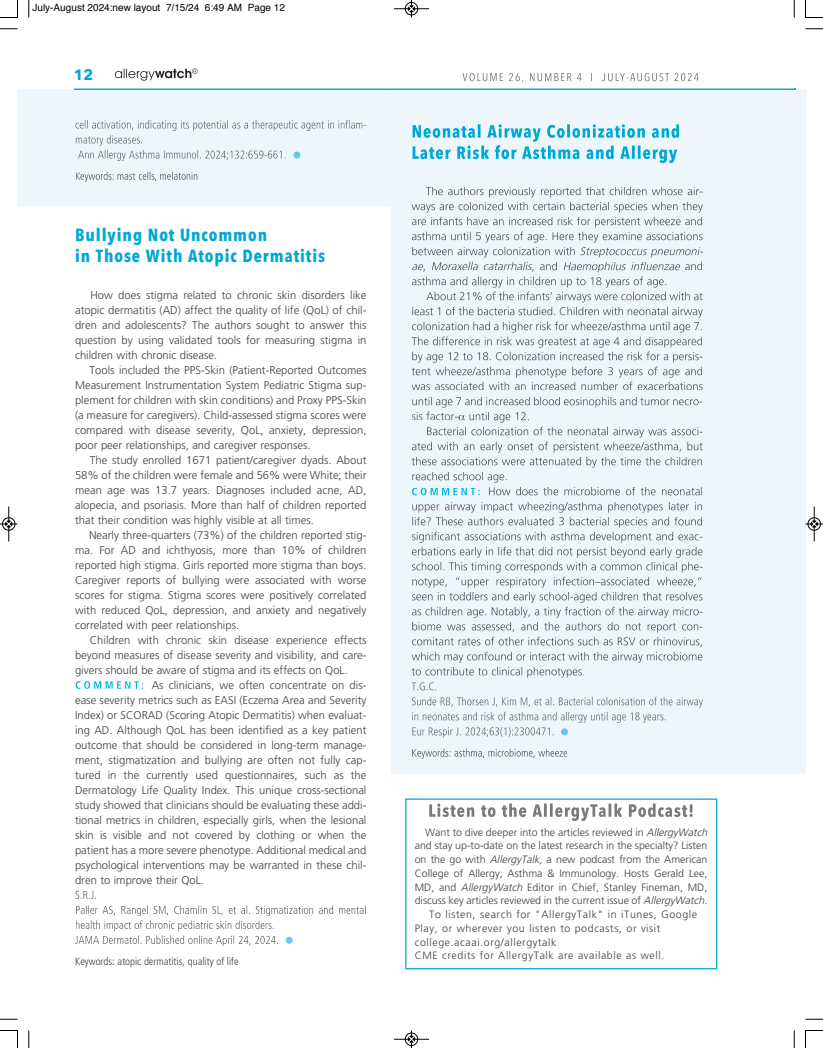
<style>
.page{position:relative;width:823px;height:1048px;background:#fff}
.page>*{position:absolute;margin:0;border:0;box-sizing:border-box;transform-origin:0 0}
.t1{font:700 17.5px/21.2px "Avenir Next Condensed";letter-spacing:.05em;color:#00a7d5}
.t2{font:700 15px "Avenir Next";color:#00a7d5}
.t3{font:300 11.25px/15px "Frutiger LT Std";color:#3e3e3f;text-align:justify}
.t4{font:300 10.62px "Frutiger LT Std";color:#3e3e3f}
.t5{font:300 10.62px "Frutiger LT Std";letter-spacing:.055em;color:#3e3e3f}
.t6{font:300 condensed 10.62px "Frutiger LT Std";color:#3e3e3f}
.t7{font:10px "Helvetica";color:#000}
.s1{font-style:italic}
</style>
<div class="page">
<svg style="left:75px;top:681px;width:68px;height:8px"></svg>
<svg style="left:76px;top:891px;width:20px;height:8px"></svg>
<svg style="left:75px;top:905px;width:94px;height:39px"></svg>
<div style="left:18px;top:89px;width:372px;height:118px;background:#edf7fb"></div>
<svg style="left:75px;top:120px;width:90px;height:41px;background:#dce6ea"></svg>
<svg style="left:76px;top:172px;width:70px;height:10px"></svg>
<svg style="left:462px;top:73px;width:80px;height:9px"></svg>
<svg style="left:601px;top:73px;width:62px;height:8px"></svg>
<svg style="left:115px;top:68px;width:82px;height:13px"></svg>
<svg style="left:286px;top:936px;width:7px;height:7px"></svg>
<div style="left:405px;top:798px;width:312px;height:171px;border:1px solid #00a7d5"></div>
<svg style="left:429px;top:803px;width:66px;height:14px"></svg>
<svg style="left:293px;top:151px;width:7px;height:7px"></svg>
<svg style="left:391px;top:89px;width:414px;height:685px;background:#e3eef3"></svg>
<svg style="left:412px;top:125px;width:60px;height:13px"></svg>
<svg style="left:412px;top:146px;width:67px;height:13px"></svg>
<svg style="left:411px;top:187px;width:112px;height:38px;background:#d9e2e6"></svg>
<svg style="left:532px;top:262px;width:25px;height:10px"></svg>
<svg style="left:563px;top:247px;width:99px;height:25px;background:#d6dfe3"></svg>
<svg style="left:685px;top:262px;width:17px;height:8px"></svg>
<svg style="left:412px;top:232px;width:104px;height:53px;background:#d8e1e5"></svg>
<svg style="left:426px;top:291px;width:103px;height:9px"></svg>
<svg style="left:412px;top:306px;width:85px;height:9px"></svg>
<svg style="left:412px;top:322px;width:86px;height:8px"></svg>
<svg style="left:411px;top:336px;width:95px;height:9px"></svg>
<svg style="left:411px;top:352px;width:106px;height:23px;background:#d6dfe3"></svg>
<svg style="left:411px;top:382px;width:72px;height:8px"></svg>
<svg style="left:411px;top:442px;width:91px;height:23px;background:#d6dfe3"></svg>
<svg style="left:412px;top:472px;width:85px;height:8px"></svg>
<svg style="left:412px;top:487px;width:67px;height:8px"></svg>
<svg style="left:489px;top:487px;width:107px;height:8px"></svg>
<svg style="left:412px;top:502px;width:91px;height:23px;background:#d5dee2"></svg>
<svg style="left:412px;top:531px;width:97px;height:69px;background:#d9e2e6"></svg>
<svg style="left:412px;top:607px;width:92px;height:23px;background:#d5dee2"></svg>
<svg style="left:412px;top:637px;width:78px;height:8px"></svg>
<svg style="left:411px;top:651px;width:101px;height:24px;background:#d7e0e4"></svg>
<svg style="left:411px;top:682px;width:25px;height:8px"></svg>
<svg style="left:412px;top:697px;width:76px;height:9px"></svg>
<svg style="left:412px;top:712px;width:71px;height:8px"></svg>
<svg style="left:412px;top:727px;width:87px;height:10px"></svg>
<svg style="left:412px;top:748px;width:69px;height:11px"></svg>
<svg style="left:74px;top:88px;width:721px;height:2px"></svg>
<hr style="left:391px;top:89px;width:403px;height:1px;background:#00aad7">
<svg style="left:561px;top:728px;width:7px;height:7px"></svg>
<svg style="left:28px;top:0;width:2px;height:18px"></svg>
<svg style="left:0;top:28px;width:18px;height:2px"></svg>
<svg style="left:793px;top:0;width:2px;height:18px"></svg>
<svg style="left:805px;top:28px;width:17px;height:2px"></svg>
<svg style="left:28px;top:1030px;width:2px;height:18px"></svg>
<svg style="left:0;top:1018px;width:18px;height:2px"></svg>
<svg style="left:793px;top:1030px;width:2px;height:18px"></svg>
<svg style="left:805px;top:1018px;width:17px;height:2px"></svg>
<svg style="left:0;top:0;width:18px;height:18px"></svg>
<svg style="left:805px;top:0;width:17px;height:18px"></svg>
<svg style="left:0;top:1030px;width:18px;height:18px"></svg>
<svg style="left:805px;top:1030px;width:17px;height:18px"></svg>
<hr style="left:394px;top:9px;width:35px;height:1px;background:#000">
<div style="left:405px;top:2px;width:13px;height:13px;border:1px solid #000;border-radius:50%"></div>
<svg style="left:408px;top:0;width:6px;height:18px"></svg>
<hr style="left:394px;top:1039px;width:35px;height:1px;background:#000">
<div style="left:405px;top:1032px;width:13px;height:13px;border:1px solid #000;border-radius:50%"></div>
<svg style="left:408px;top:1030px;width:6px;height:18px"></svg>
<hr style="left:9px;top:506px;width:1px;height:35px;background:#000">
<div style="left:2px;top:517px;width:13px;height:13px;border:1px solid #000;border-radius:50%"></div>
<svg style="left:0;top:521px;width:18px;height:6px"></svg>
<hr style="left:814px;top:506px;width:1px;height:35px;background:#000">
<div style="left:807px;top:517px;width:13px;height:13px;border:1px solid #000;border-radius:50%"></div>
<svg style="left:805px;top:521px;width:17px;height:6px"></svg>
<svg style="left:412px;top:397px;width:116px;height:38px;background:#d8e1e5"></svg>
<p class="t7" style="left:32px;top:4px;width:254px">July-August 2024:new layout 7/15/24 6:49 AM Page 12</p>
<h2 class="t2" style="left:74px;top:65px;width:21px">12</h2>
<h1 class="t1" style="left:75px;top:225px;width:251px">Bullying Not Uncommon<br>in Those With Atopic Dermatitis</h1>
<p class="t3" style="left:75px;top:288px;width:293px;text-indent:15px">How does stigma related to chronic skin disorders like atopic dermatitis (AD) affect the quality of life (QoL) of chil&shy;dren and adolescents? The authors sought to answer this question by using validated tools for measuring stigma in children with chronic disease.</p>
<p class="t3" style="left:75px;top:363px;width:293px;text-indent:14px">Tools included the PPS-Skin (Patient-Reported Outcomes Measurement Instrumentation System Pediatric Stigma sup&shy;plement for children with skin conditions) and Proxy PPS-Skin (a measure for caregivers). Child-assessed stigma scores were compared with disease severity, QoL, anxiety, depression, poor peer relationships, and caregiver responses.</p>
<p class="t3" style="left:75px;top:453px;width:293px;text-indent:15px">The study enrolled 1671 patient/caregiver dyads. About 58% of the children were female and 56% were White; their mean age was 13.7 years. Diagnoses included acne, AD, alopecia, and psoriasis. More than half of children reported that their condition was highly visible at all times.</p>
<p class="t3" style="left:75px;top:528px;width:293px;text-indent:14px">Nearly three-quarters (73%) of the children reported stig&shy;ma. For AD and ichthyosis, more than 10% of children reported high stigma. Girls reported more stigma than boys.<br>Caregiver reports of bullying were associated with worse scores for stigma. Stigma scores were positively correlated with reduced QoL, depression, and anxiety and negatively correlated with peer relationships.</p>
<p class="t3" style="left:90px;top:633px;width:278px">Children with chronic skin disease experience effects</p>
<p class="t3" style="left:75px;top:648px;width:293px">beyond measures of disease severity and visibility, and care-</p>
<p class="t3" style="left:75px;top:663px;width:274px">givers should be aware of stigma and its effects on QoL.</p>
<p class="t3" style="left:152px;top:678px;width:216px">As clinicians, we often concentrate on dis-</p>
<p class="t3" style="left:75px;top:693px;width:293px">ease severity metrics such as EASI (Eczema Area and Severity</p>
<p class="t3" style="left:75px;top:708px;width:293px">Index) or SCORAD (Scoring Atopic Dermatitis) when evaluat-</p>
<p class="t3" style="left:75px;top:723px;width:293px">ing AD. Although QoL has been identified as a key patient</p>
<p class="t3" style="left:75px;top:738px;width:293px">outcome that should be considered in long-term manage-</p>
<p class="t3" style="left:75px;top:753px;width:293px">ment, stigmatization and bullying are often not fully cap-</p>
<p class="t3" style="left:75px;top:768px;width:293px">tured in the currently used questionnaires, such as the</p>
<p class="t3" style="left:75px;top:783px;width:293px">Dermatology Life Quality Index. This unique cross-sectional</p>
<p class="t3" style="left:75px;top:798px;width:293px">study showed that clinicians should be evaluating these addi-</p>
<p class="t3" style="left:75px;top:813px;width:293px">tional metrics in children, especially girls, when the lesional</p>
<p class="t3" style="left:75px;top:828px;width:293px">skin is visible and not covered by clothing or when the</p>
<p class="t3" style="left:75px;top:843px;width:293px">patient has a more severe phenotype. Additional medical and</p>
<p class="t3" style="left:75px;top:858px;width:293px">psychological interventions may be warranted in these chil-</p>
<p class="t3" style="left:75px;top:873px;width:130px">dren to improve their QoL.</p>
<p class="t6" style="left:75px;top:957px;width:165px">Keywords: atopic dermatitis, quality of life</p>
<p class="t4" style="left:425px;top:827px;width:286px">Want to dive deeper into the articles reviewed in <span class="s1">AllergyWatch</span></p>
<p class="t4" style="left:414px;top:841px;width:294px">and stay up-to-date on the latest research in the specialty? Listen</p>
<p class="t4" style="left:414px;top:855px;width:294px">on the go with <span class="s1">AllergyTalk,</span> a new podcast from the American</p>
<p class="t4" style="left:414px;top:868px;width:294px">College of Allergy, Asthma &amp; Immunology. Hosts Gerald Lee,</p>
<p class="t4" style="left:414px;top:882px;width:294px">MD, and <span class="s1">AllergyWatch</span> Editor in Chief, Stanley Fineman, MD,</p>
<p class="t4" style="left:414px;top:896px;width:296px">discuss key articles reviewed in the current issue of <span class="s1">AllergyWatch.</span></p>
<p class="t5" style="left:429px;top:910px;width:269px">To listen, search for "AllergyTalk" in iTunes, Google</p>
<p class="t5" style="left:414px;top:923px;width:247px">Play, or wherever you listen to podcasts, or visit</p>
<p class="t5" style="left:414px;top:937px;width:143px">college.acaai.org/allergytalk</p>
<p class="t5" style="left:414px;top:951px;width:251px">CME credits for AllergyTalk are available as well.</p>
</div>
